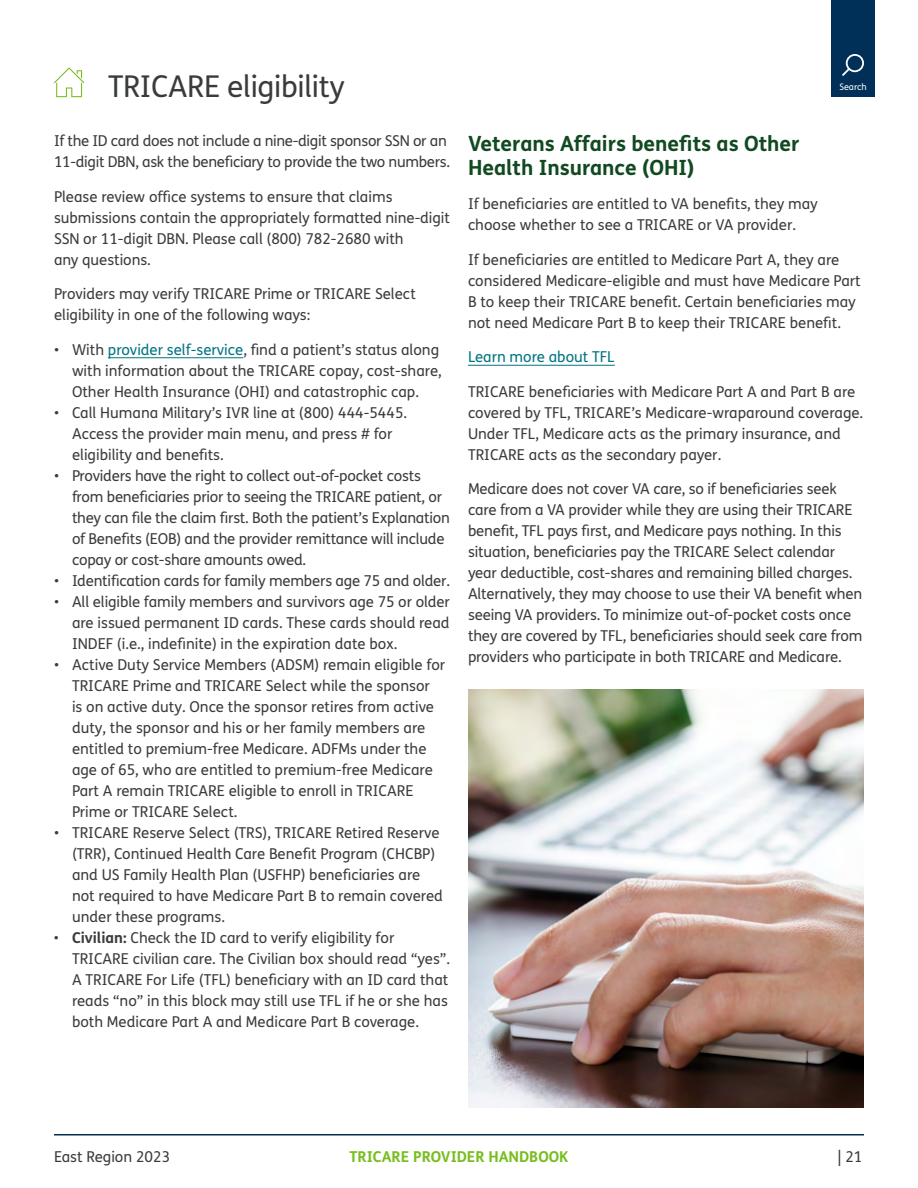
<style>
.page{position:relative;width:918px;height:1188px;background:#fff}
.page>*{position:absolute;margin:0;border:0;box-sizing:border-box;transform-origin:0 0}
.t1{font:30px "FS Humana";letter-spacing:-.01em;color:#3a3b3d}
.t2{font:700 21px/24px "FS Humana";color:#114a21}
.t3{font:15px/21px "FS Humana";color:#3a3b3d}
.t4{font:15px/21px "FS Humana";letter-spacing:-.02em;color:#3a3b3d}
.t5{font:700 15px "FS Humana";color:#78be20}
.t6{font:15px "FS Humana";color:#007481}
.t7{font:9px "FS Humana";color:#fff}
.s1{font-weight:300}
.s2{color:#007481}
.s3{font-weight:700}
</style>
<div class="page">
<div style="left:831px;top:0;width:44px;height:97px;background:#003057"></div>
<svg style="left:842px;top:54px;width:22px;height:22px"></svg>
<hr style="left:54px;top:1134px;width:810px;height:2px;background:#003057">
<svg style="left:54px;top:67px;width:30px;height:30px"></svg>
<hr style="left:108px;top:357px;width:135px;height:1px;background:#007481">
<hr style="left:468px;top:365px;width:147px;height:1px;background:#007481">
<img style="left:468px;top:689px;width:396px;height:418px">
<h1 class="t1" style="left:108px;top:66px;width:238px">TRICARE eligibility</h1>
<p class="t4" style="left:54px;top:130px;width:398px">If the ID card does not include a nine-digit sponsor SSN or an<br>11-digit DBN, ask the beneficiary to provide the two numbers.</p>
<p class="t3" style="left:54px;top:186px;width:398px">Please review office systems to ensure that claims submissions contain the appropriately formatted nine-digit SSN or 11-digit DBN. Please call (800) 782-2680 with<br>any questions.</p>
<p class="t3" style="left:54px;top:283px;width:364px">Providers may verify TRICARE Prime or TRICARE Select eligibility in one of the following ways:</p>
<p class="t3" style="left:72px;top:339px;width:371px;text-indent:-18px"><span class="s1">•</span> With <span class="s2">provider self-service</span>, find a patient’s status along with information about the TRICARE copay, cost-share,<br>Other Health Insurance (OHI) and catastrophic cap.</p>
<p class="t3" style="left:72px;top:402px;width:337px;text-indent:-18px"><span class="s1">•</span> Call Humana Military’s IVR line at (800) 444-5445.<br>Access the provider main menu, and press # for eligibility and benefits.</p>
<p class="t3" style="left:72px;top:465px;width:379px;text-indent:-18px"><span class="s1">•</span> Providers have the right to collect out-of-pocket costs from beneficiaries prior to seeing the TRICARE patient, or they can file the claim first. Both the patient’s Explanation of Benefits (EOB) and the provider remittance will include copay or cost-share amounts owed.</p>
<p class="t3" style="left:54px;top:570px;width:398px"><span class="s1">•</span> Identification cards for family members age 75 and older.</p>
<p class="t3" style="left:72px;top:591px;width:380px;text-align:justify;text-indent:-18px"><span class="s1">•</span> All eligible family members and survivors age 75 or older are issued permanent ID cards. These cards should read INDEF (i.e., indefinite) in the expiration date box.</p>
<p class="t3" style="left:72px;top:654px;width:375px;text-indent:-18px"><span class="s1">•</span> Active Duty Service Members (ADSM) remain eligible for TRICARE Prime and TRICARE Select while the sponsor<br>is on active duty. Once the sponsor retires from active duty, the sponsor and his or her family members are entitled to premium-free Medicare. ADFMs under the age of 65, who are entitled to premium-free Medicare Part A remain TRICARE eligible to enroll in TRICARE Prime or TRICARE Select.</p>
<p class="t3" style="left:72px;top:822px;width:372px;text-indent:-18px"><span class="s1">•</span> TRICARE Reserve Select (TRS), TRICARE Retired Reserve (TRR), Continued Health Care Benefit Program (CHCBP) and US Family Health Plan (USFHP) beneficiaries are not required to have Medicare Part B to remain covered under these programs.</p>
<p class="t3" style="left:72px;top:927px;width:380px;text-indent:-18px"><span class="s1">•</span> <span class="s3">Civilian:</span> Check the ID card to verify eligibility for TRICARE civilian care. The Civilian box should read “yes”.<br>A TRICARE For Life (TFL) beneficiary with an ID card that reads “no” in this block may still use TFL if he or she has both Medicare Part A and Medicare Part B coverage.</p>
<p class="t7" style="left:839px;top:81px;width:29px">Search</p>
<h2 class="t2" style="left:468px;top:130px;width:333px">Veterans Affairs benefits as Other<br>Health Insurance (OHI)</h2>
<p class="t3" style="left:468px;top:193px;width:351px">If beneficiaries are entitled to VA benefits, they may choose whether to see a TRICARE or VA provider.</p>
<p class="t3" style="left:468px;top:249px;width:394px">If beneficiaries are entitled to Medicare Part A, they are considered Medicare-eligible and must have Medicare Part B to keep their TRICARE benefit. Certain beneficiaries may not need Medicare Part B to keep their TRICARE benefit.</p>
<p class="t6" style="left:468px;top:347px;width:148px">Learn more about TFL</p>
<p class="t3" style="left:468px;top:381px;width:397px">TRICARE beneficiaries with Medicare Part A and Part B are covered by TFL, TRICARE’s Medicare-wraparound coverage.<br>Under TFL, Medicare acts as the primary insurance, and TRICARE acts as the secondary payer.</p>
<p class="t3" style="left:468px;top:478px;width:396px">Medicare does not cover VA care, so if beneficiaries seek care from a VA provider while they are using their TRICARE benefit, TFL pays first, and Medicare pays nothing. In this situation, beneficiaries pay the TRICARE Select calendar year deductible, cost-shares and remaining billed charges.<br>Alternatively, they may choose to use their VA benefit when seeing VA providers. To minimize out-of-pocket costs once they are covered by TFL, beneficiaries should seek care from providers who participate in both TRICARE and Medicare.</p>
<p class="t3" style="left:54px;top:1146px;width:118px">East Region 2023</p>
<p class="t5" style="left:349px;top:1145px;width:221px">TRICARE PROVIDER HANDBOOK</p>
<p class="t3" style="left:837px;top:1146px;width:27px">| 21</p>
</div>
